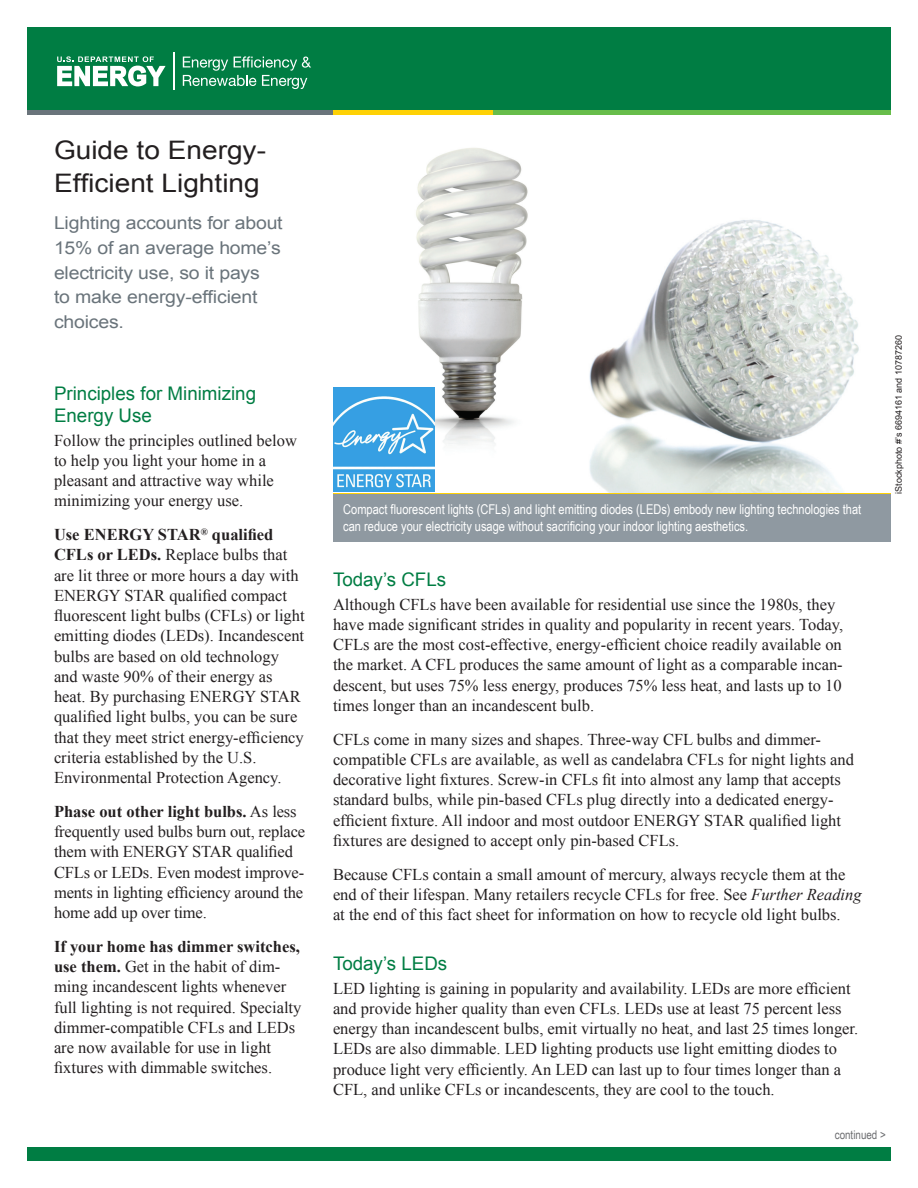
<style>
.page{position:relative;width:918px;height:1188px;background:#fff}
.page>*{position:absolute;margin:0;border:0;box-sizing:border-box;transform-origin:0 0}
.fact_sheet_title{font:25.5px/33px "Arial";color:#231f20;scale:1.1 1}
.subhead_1{font:18.75px/22.5px "Arial";color:#007d43}
.fact_sheet_title-2{font:17.7px/24.8px "Arial";letter-spacing:-.01em;color:#6a747b;scale:1.1 1}
.body_text{font:16.5px/20.2px "Times New Roman";color:#231f20}
.t1{font:13.5px/16.5px "Arial Narrow";color:#fff}
.continued{font:12px "Arial Narrow";color:#6c6d70}
.body_text-2{font:9px "Arial";color:#231f20}
.s1{font-weight:700}
.s2{font-style:italic}
</style>
<div class="page">
<img style="left:589px;top:219px;width:270px;height:274px">
<img style="left:334px;top:148px;width:194px;height:297px">
<hr style="left:333px;top:493px;width:558px;height:2px;background:#fed105">
<div style="left:333px;top:495px;width:558px;height:47px;background:#8f99a1"></div>
<div style="left:27px;top:27px;width:864px;height:84px;background:#007d43"></div>
<div style="left:27px;top:110px;width:311px;height:5px;background:#6a747b"></div>
<div style="left:333px;top:110px;width:161px;height:5px;background:#fed105"></div>
<div style="left:494px;top:110px;width:397px;height:5px;background:#67bd4a"></div>
<svg style="left:57px;top:56px;width:109px;height:30px"></svg>
<hr style="left:174px;top:53px;width:1px;height:37px;background:#fff">
<svg style="left:183px;top:56px;width:128px;height:33px"></svg>
<div style="left:27px;top:1148px;width:864px;height:13px;background:#007d43"></div>
<img style="left:333px;top:388px;width:102px;height:104px">
<p class="fact_sheet_title" style="left:54px;top:134px;width:194px">Guide to Energy-<br>Efficient Lighting</p>
<p class="fact_sheet_title-2" style="left:54px;top:211px;width:209px">Lighting accounts for about<br>15% of an average home’s electricity use, so it pays<br>to make energy-efficient choices.</p>
<p class="subhead_1" style="left:54px;top:382px;width:204px">Principles for Minimizing<br>Energy Use</p>
<p class="body_text" style="left:54px;top:430px;width:244px">Follow the principles outlined below to help you light your home in a pleasant and attractive way while minimizing your energy use.</p>
<p class="body_text" style="left:54px;top:524px;width:252px"><span class="s1">Use ENERGY STAR</span><sup>®</sup> <span class="s1">qualified CFLs or LEDs.</span> Replace bulbs that are lit three or more hours a day with ENERGY STAR qualified compact fluorescent light bulbs (CFLs) or light emitting diodes (LEDs). Incandescent bulbs are based on old technology and waste 90% of their energy as heat. By purchasing ENERGY STAR qualified light bulbs, you can be sure that they meet strict energy-efficiency criteria established by the U.S.<br>Environmental Protection Agency.</p>
<p class="body_text" style="left:54px;top:801px;width:253px"><span class="s1">Phase out other light bulbs.</span> As less frequently used bulbs burn out, replace them with ENERGY STAR qualified CFLs or LEDs. Even modest improve&shy;ments in lighting efficiency around the home add up over time.</p>
<p class="body_text" style="left:54px;top:936px;width:249px"><span class="s1">If your home has dimmer switches, use them.</span> Get in the habit of dim&shy;ming incandescent lights whenever full lighting is not required. Specialty dimmer-compatible CFLs and LEDs are now available for use in light fixtures with dimmable switches.</p>
<p class="t1" style="left:343px;top:501px;width:520px">Compact fluorescent lights (CFLs) and light emitting diodes (LEDs) embody new lighting technologies that can reduce your electricity usage without sacrificing your indoor lighting aesthetics.</p>
<p class="body_text-2" style="left:893px;top:494px;width:160px;rotate:-90deg">iStockphoto #’s 6694161 and 10787260</p>
<p class="subhead_1" style="left:333px;top:568px;width:115px">Today’s CFLs</p>
<p class="body_text" style="left:333px;top:594px;width:512px">Although CFLs have been available for residential use since the 1980s, they have made significant strides in quality and popularity in recent years. Today, CFLs are the most cost-effective, energy-efficient choice readily available on the market. A CFL produces the same amount of light as a comparable incan&shy;descent, but uses 75% less energy, produces 75% less heat, and lasts up to 10 times longer than an incandescent bulb.</p>
<p class="body_text" style="left:333px;top:729px;width:523px">CFLs come in many sizes and shapes. Three-way CFL bulbs and dimmer&shy;compatible CFLs are available, as well as candelabra CFLs for night lights and decorative light fixtures. Screw-in CFLs fit into almost any lamp that accepts standard bulbs, while pin-based CFLs plug directly into a dedicated energy&shy;efficient fixture. All indoor and most outdoor ENERGY STAR qualified light fixtures are designed to accept only pin-based CFLs.</p>
<p class="body_text" style="left:333px;top:864px;width:530px">Because CFLs contain a small amount of mercury, always recycle them at the end of their lifespan. Many retailers recycle CFLs for free. See <span class="s2">Further Reading </span>at the end of this fact sheet for information on how to recycle old light bulbs.</p>
<p class="subhead_1" style="left:333px;top:952px;width:116px">Today’s LEDs</p>
<p class="body_text" style="left:333px;top:978px;width:527px">LED lighting is gaining in popularity and availability. LEDs are more efficient and provide higher quality than even CFLs. LEDs use at least 75 percent less energy than incandescent bulbs, emit virtually no heat, and last 25 times longer.<br>LEDs are also dimmable. LED lighting products use light emitting diodes to produce light very efficiently. An LED can last up to four times longer than a CFL, and unlike CFLs or incandescents, they are cool to the touch.</p>
<p class="continued" style="left:835px;top:1126px;width:53px">continued &gt;</p>
</div>
